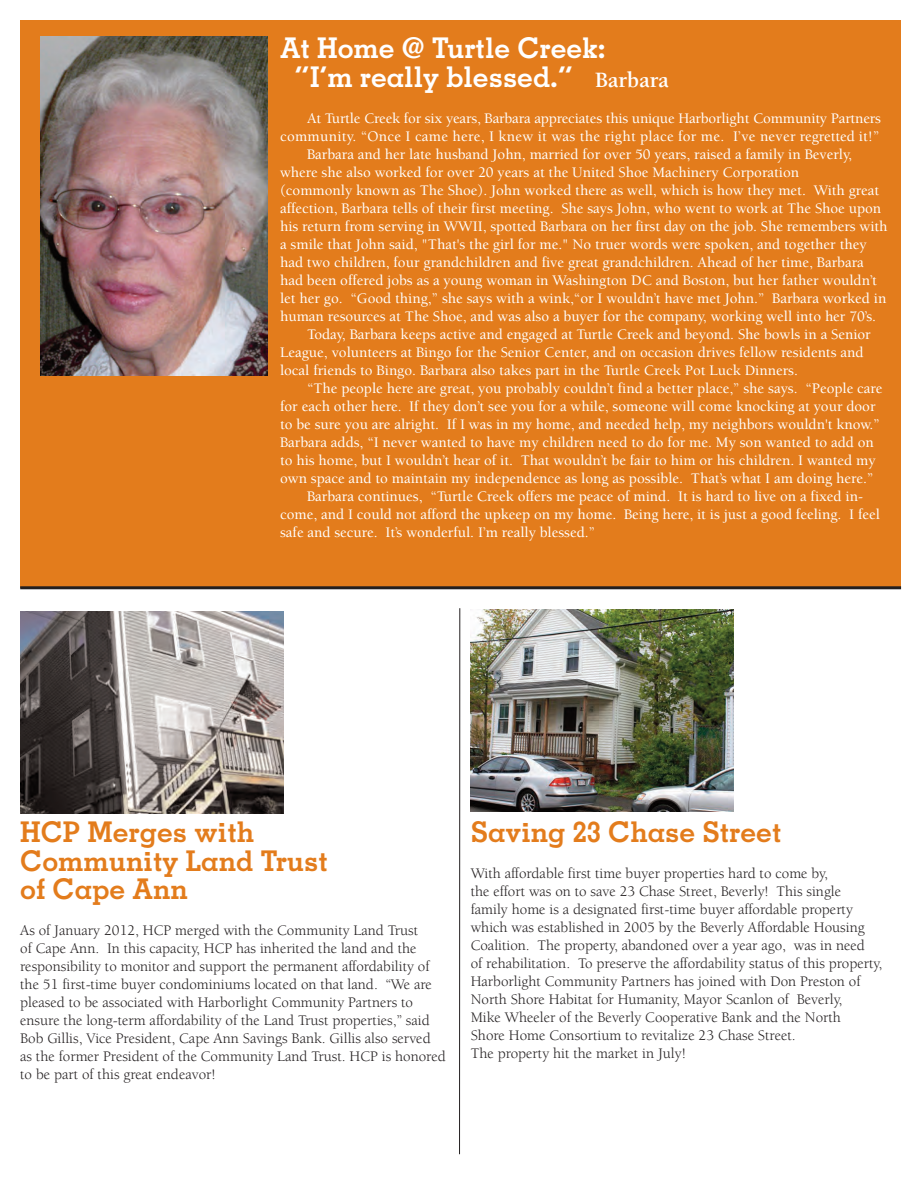
<style>
.page{position:relative;width:918px;height:1188px;background:#fff}
.page>*{position:absolute;margin:0;border:0;box-sizing:border-box;transform-origin:0 0}
.t1{font:700 28.5px/28.5px "Memphis";color:#e37c1c}
.t2{font:700 28.5px/28.5px "Memphis";color:#fff}
.t3{font:500 15px "Berkeley";color:#fff}
.t4{font:15px/18px "Berkeley";color:#231f20}
.t5{font:500 15px "Berkeley";letter-spacing:.02em;color:#fff}
.s1{font-family:"Berkeley";font-size:22.5px}
</style>
<div class="page">
<div style="left:20px;top:20px;width:881px;height:567px;background:#e37c1c"></div>
<hr style="left:20px;top:586px;width:881px;height:3px;background:#231f20">
<img style="left:40px;top:36px;width:228px;height:339px">
<img style="left:20px;top:612px;width:263px;height:202px">
<img style="left:471px;top:610px;width:263px;height:202px">
<hr style="left:459px;top:608px;width:1px;height:546px;background:#231f20">
<h1 class="t2" style="left:294px;top:37px;width:376px;text-indent:-14px">At Home @ Turtle Creek: “I’m really blessed.” <span class="s1">Barbara</span></h1>
<p class="t3" style="left:307px;top:112px;width:576px">At Turtle Creek for six years, Barbara appreciates this unique Harborlight Community Partners</p>
<p class="t5" style="left:280px;top:130px;width:601px">community. “Once I came here, I knew it was the right place for me. I’ve never regretted it!”</p>
<p class="t3" style="left:307px;top:148px;width:546px">Barbara and her late husband John, married for over 50 years, raised a family in Beverly,</p>
<p class="t3" style="left:280px;top:166px;width:521px">where she also worked for over 20 years at the United Shoe Machinery Corporation</p>
<p class="t3" style="left:280px;top:184px;width:601px">(commonly known as The Shoe). John worked there as well, which is how they met. With great</p>
<p class="t3" style="left:280px;top:202px;width:603px">affection, Barbara tells of their first meeting. She says John, who went to work at The Shoe upon</p>
<p class="t3" style="left:280px;top:220px;width:609px">his return from serving in WWII, spotted Barbara on her first day on the job. She remembers with</p>
<p class="t3" style="left:280px;top:238px;width:588px">a smile that John said, "That's the girl for me." No truer words were spoken, and together they</p>
<p class="t3" style="left:280px;top:256px;width:585px">had two children, four grandchildren and five great grandchildren. Ahead of her time, Barbara</p>
<p class="t3" style="left:280px;top:274px;width:598px">had been offered jobs as a young woman in Washington DC and Boston, but her father wouldn’t</p>
<p class="t3" style="left:280px;top:292px;width:608px">let her go. “Good thing,” she says with a wink,“or I wouldn’t have met John.” Barbara worked in</p>
<p class="t3" style="left:280px;top:310px;width:598px">human resources at The Shoe, and was also a buyer for the company, working well into her 70’s.</p>
<p class="t3" style="left:307px;top:328px;width:565px">Today, Barbara keeps active and engaged at Turtle Creek and beyond. She bowls in a Senior</p>
<p class="t3" style="left:280px;top:346px;width:585px">League, volunteers at Bingo for the Senior Center, and on occasion drives fellow residents and</p>
<p class="t3" style="left:280px;top:364px;width:519px">local friends to Bingo. Barbara also takes part in the Turtle Creek Pot Luck Dinners.</p>
<p class="t3" style="left:307px;top:382px;width:577px">“The people here are great, you probably couldn’t find a better place,” she says. “People care</p>
<p class="t3" style="left:280px;top:400px;width:597px">for each other here. If they don’t see you for a while, someone will come knocking at your door</p>
<p class="t3" style="left:280px;top:418px;width:601px">to be sure you are alright. If I was in my home, and needed help, my neighbors wouldn't know.”</p>
<p class="t3" style="left:280px;top:436px;width:595px">Barbara adds, “I never wanted to have my children need to do for me. My son wanted to add on</p>
<p class="t3" style="left:280px;top:454px;width:597px">to his home, but I wouldn’t hear of it. That wouldn’t be fair to him or his children. I wanted my</p>
<p class="t3" style="left:280px;top:472px;width:595px">own space and to maintain my independence as long as possible. That’s what I am doing here.”</p>
<p class="t3" style="left:307px;top:490px;width:557px">Barbara continues, “Turtle Creek offers me peace of mind. It is hard to live on a fixed in-</p>
<p class="t3" style="left:280px;top:508px;width:601px">come, and I could not afford the upkeep on my home. Being here, it is just a good feeling. I feel</p>
<p class="t3" style="left:280px;top:526px;width:317px">safe and secure. It’s wonderful. I’m really blessed.”</p>
<h1 class="t1" style="left:20px;top:821px;width:309px">HCP Merges with<br>Community Land Trust of Cape Ann</h1>
<p class="t4" style="left:20px;top:923px;width:427px">As of January 2012, HCP merged with the Community Land Trust<br>of Cape Ann. In this capacity, HCP has inherited the land and the responsibility to monitor and support the permanent affordability of the 51 first-time buyer condominiums located on that land. “We are pleased to be associated with Harborlight Community Partners to ensure the long-term affordability of the Land Trust properties,” said Bob Gillis, Vice President, Cape Ann Savings Bank. Gillis also served as the former President of the Community Land Trust. HCP is honored to be part of this great endeavor!</p>
<h1 class="t1" style="left:471px;top:821px;width:312px">Saving 23 Chase Street</h1>
<p class="t4" style="left:471px;top:866px;width:413px">With affordable first time buyer properties hard to come by,<br>the effort was on to save 23 Chase Street, Beverly! This single<br>family home is a designated first-time buyer affordable property which was established in 2005 by the Beverly Affordable Housing Coalition. The property, abandoned over a year ago, was in need<br>of rehabilitation. To preserve the affordability status of this property, Harborlight Community Partners has joined with Don Preston of North Shore Habitat for Humanity, Mayor Scanlon of Beverly,<br>Mike Wheeler of the Beverly Cooperative Bank and the North<br>Shore Home Consortium to revitalize 23 Chase Street.<br>The property hit the market in July!</p>
</div>
